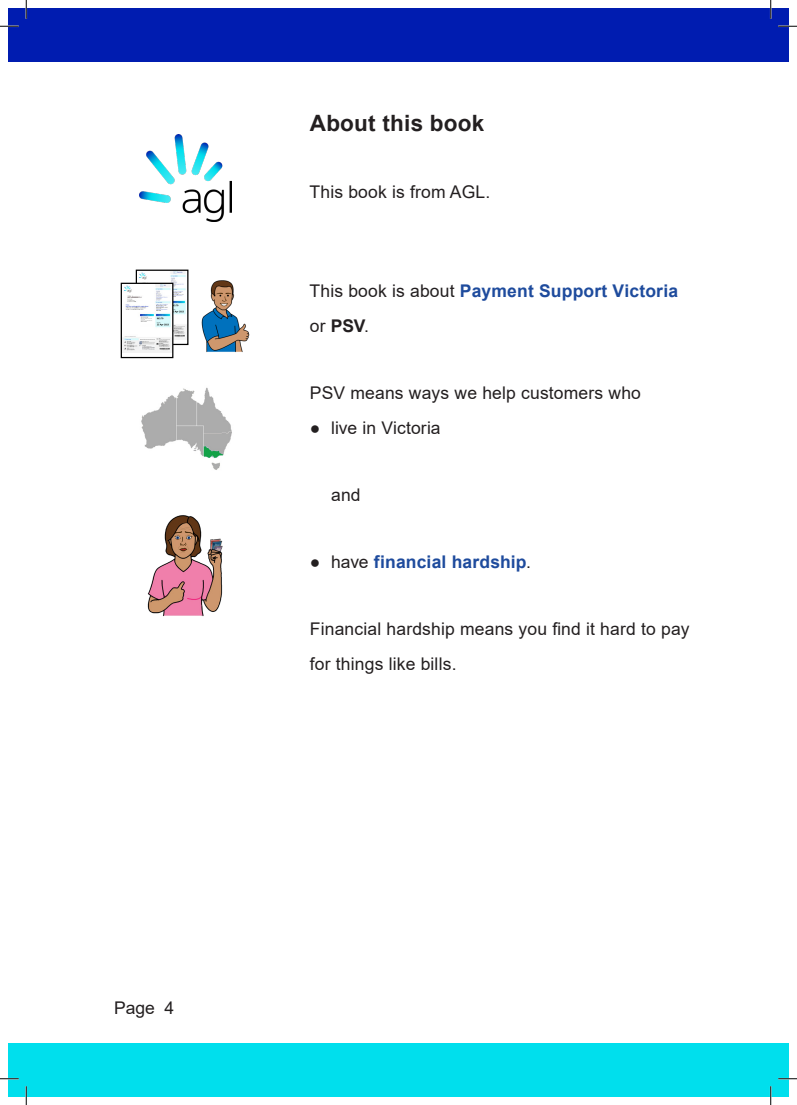
<style>
.page{position:relative;width:797px;height:1105px;background:#fff}
.page>*{position:absolute;margin:0;border:0;box-sizing:border-box;transform-origin:0 0}
.t1{font:700 22.5px "Arial";letter-spacing:.01em;color:#231f20}
.t2{font:17.5px/35px "Arial";letter-spacing:.01em;color:#231f20}
.t3{font:700 17.5px/35px "Arial";letter-spacing:.01em;color:#1e4b9d}
.s1{font-weight:400;color:#231f20}
.s2{color:#231f20}
</style>
<div class="page">
<div style="left:9px;top:9px;width:761px;height:53px;background:#001cb0"></div>
<div style="left:770px;top:9px;width:18px;height:53px;background:#001cb0"></div>
<div style="left:770px;top:1043px;width:18px;height:53px;background:#00dfed"></div>
<div style="left:9px;top:1043px;width:761px;height:53px;background:#00dfed"></div>
<img style="left:140px;top:134px;width:92px;height:88px">
<img style="left:138px;top:272px;width:48px;height:67px">
<div style="left:136px;top:270px;width:52px;height:75px;border:1px solid #000"></div>
<img style="left:123px;top:285px;width:48px;height:67px">
<div style="left:121px;top:283px;width:52px;height:75px;border:1px solid #000"></div>
<img style="left:201px;top:280px;width:49px;height:73px">
<img style="left:141px;top:387px;width:91px;height:83px">
<img style="left:147px;top:515px;width:76px;height:102px">
<svg style="left:0;top:25px;width:19px;height:2px"></svg>
<svg style="left:778px;top:25px;width:19px;height:2px"></svg>
<svg style="left:0;top:1078px;width:19px;height:1px"></svg>
<svg style="left:778px;top:1078px;width:19px;height:1px"></svg>
<svg style="left:25px;top:0;width:2px;height:19px"></svg>
<svg style="left:25px;top:1086px;width:2px;height:19px"></svg>
<svg style="left:770px;top:0;width:1px;height:19px"></svg>
<svg style="left:770px;top:1086px;width:1px;height:19px"></svg>
<p class="t2" style="left:114px;top:990px;width:62px">Page 4</p>
<p class="t1" style="left:310px;top:107px;width:176px">About this book</p>
<p class="t2" style="left:309px;top:174px;width:182px">This book is from AGL.</p>
<p class="t3" style="left:309px;top:273px;width:370px"><span class="s1">This book is about</span> Payment Support Victoria <span class="s1">or</span> <span class="s2">PSV</span><span class="s1">.</span></p>
<p class="t2" style="left:310px;top:375px;width:332px">PSV means ways we help customers who</p>
<p class="t2" style="left:310px;top:410px;width:132px">● live in Victoria</p>
<p class="t2" style="left:331px;top:477px;width:31px">and</p>
<p class="t3" style="left:310px;top:544px;width:223px"><span class="s1">● have</span> financial hardship<span class="s1">.</span></p>
<p class="t2" style="left:310px;top:611px;width:381px">Financial hardship means you find it hard to pay for things like bills.</p>
</div>
